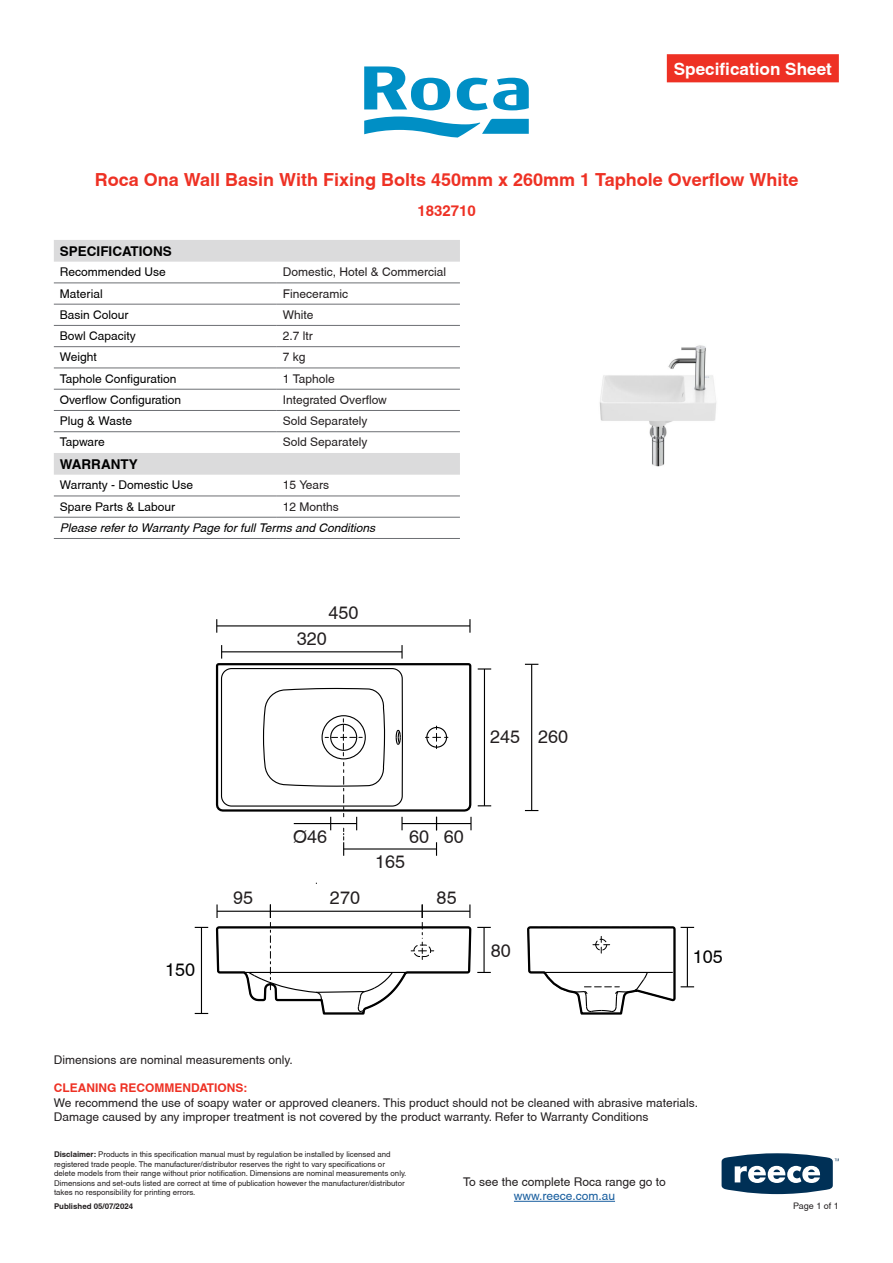
<style>
.page{position:relative;width:893px;height:1263px;background:#fff}
.page>*{position:absolute;margin:0;border:0;box-sizing:border-box;transform-origin:0 0}
.t1{font:700 18px "Helvetica";color:#ee3124}
.t2{font:18px "Helvetica";color:#231f20}
.t3{font:18px "Helvetica";letter-spacing:.005em;color:#000}
.t4{font:700 17.1px "Helvetica";color:#fff}
.t5{font:700 15px "Helvetica";color:#ee3124}
.t6{font:700 13.5px "Helvetica";color:#000}
.t7{font:12px/14.4px "Helvetica";color:#231f20}
.t8{font:12px "Helvetica";color:#000}
.t9{font:italic 12px "Helvetica";color:#000}
.t10{font:700 12px "Helvetica";color:#ee3124}
.t11{font:12px "Helvetica";color:#175d9e}
.t12{font:9px "Helvetica";color:#231f20}
.t13{font:7.8px/9.4px "Helvetica";color:#231f20}
.t14{font:700 7.8px "Helvetica";color:#231f20}
.s1{font-weight:700}
</style>
<div class="page">
<svg style="left:722px;top:1153px;width:117px;height:41px"></svg>
<div style="left:667px;top:54px;width:172px;height:28px;background:#ee3124"></div>
<svg style="left:469px;top:619px;width:1px;height:14px"></svg>
<svg style="left:216px;top:619px;width:1px;height:14px"></svg>
<hr style="left:217px;top:625px;width:253px;height:1px;background:#000">
<svg style="left:525px;top:664px;width:13px;height:1px"></svg>
<svg style="left:525px;top:810px;width:13px;height:1px"></svg>
<hr style="left:531px;top:664px;width:1px;height:146px;background:#000">
<svg style="left:195px;top:927px;width:13px;height:1px"></svg>
<svg style="left:195px;top:1013px;width:13px;height:1px"></svg>
<hr style="left:201px;top:927px;width:1px;height:86px;background:#000">
<svg style="left:215px;top:645px;width:276px;height:370px"></svg>
<svg style="left:527px;top:926px;width:167px;height:89px"></svg>
<hr style="left:514px;top:1201px;width:101px;height:1px;background:#175d9e">
<img style="left:599px;top:345px;width:117px;height:122px">
<svg style="left:364px;top:66px;width:86px;height:44px"></svg>
<svg style="left:364px;top:116px;width:165px;height:22px"></svg>
<svg style="left:457px;top:78px;width:72px;height:32px"></svg>
<svg style="left:54px;top:240px;width:406px;height:235px"></svg>
<hr style="left:54px;top:283px;width:223px;height:1px;background:#6d6f73">
<hr style="left:277px;top:283px;width:183px;height:1px;background:#6d6f73">
<hr style="left:54px;top:304px;width:223px;height:1px;background:#6d6f73">
<hr style="left:277px;top:304px;width:183px;height:1px;background:#6d6f73">
<hr style="left:54px;top:325px;width:223px;height:1px;background:#6d6f73">
<hr style="left:277px;top:325px;width:183px;height:1px;background:#6d6f73">
<hr style="left:54px;top:346px;width:223px;height:1px;background:#6d6f73">
<hr style="left:277px;top:346px;width:183px;height:1px;background:#6d6f73">
<hr style="left:54px;top:368px;width:223px;height:1px;background:#6d6f73">
<hr style="left:277px;top:368px;width:183px;height:1px;background:#6d6f73">
<hr style="left:54px;top:389px;width:223px;height:1px;background:#6d6f73">
<hr style="left:277px;top:389px;width:183px;height:1px;background:#6d6f73">
<hr style="left:54px;top:410px;width:223px;height:1px;background:#6d6f73">
<hr style="left:277px;top:410px;width:183px;height:1px;background:#6d6f73">
<hr style="left:54px;top:431px;width:223px;height:1px;background:#6d6f73">
<hr style="left:277px;top:431px;width:183px;height:1px;background:#6d6f73">
<hr style="left:54px;top:496px;width:223px;height:1px;background:#6d6f73">
<hr style="left:277px;top:496px;width:183px;height:1px;background:#6d6f73">
<hr style="left:54px;top:517px;width:223px;height:1px;background:#6d6f73">
<hr style="left:277px;top:517px;width:183px;height:1px;background:#6d6f73">
<hr style="left:54px;top:538px;width:223px;height:1px;background:#6d6f73">
<hr style="left:277px;top:538px;width:183px;height:1px;background:#6d6f73">
<h2 class="t4" style="left:674px;top:59px;width:160px">Specification Sheet</h2>
<h1 class="t1" style="left:95px;top:168px;width:705px">Roca Ona Wall Basin With Fixing Bolts 450mm x 260mm 1 Taphole Overflow White</h1>
<h3 class="t5" style="left:417px;top:202px;width:60px">1832710</h3>
<h3 class="t6" style="left:60px;top:243px;width:114px">SPECIFICATIONS</h3>
<h3 class="t8" style="left:60px;top:265px;width:108px">Recommended Use</h3>
<h3 class="t7" style="left:283px;top:265px;width:165px">Domestic, Hotel &amp; Commercial</h3>
<h3 class="t8" style="left:60px;top:286px;width:44px">Material</h3>
<h3 class="t7" style="left:283px;top:286px;width:67px">Fineceramic</h3>
<h3 class="t8" style="left:60px;top:308px;width:70px">Basin Colour</h3>
<h3 class="t7" style="left:283px;top:307px;width:32px">White</h3>
<h3 class="t8" style="left:60px;top:329px;width:77px">Bowl Capacity</h3>
<h3 class="t7" style="left:283px;top:329px;width:32px">2.7 ltr</h3>
<h3 class="t8" style="left:60px;top:350px;width:38px">Weight</h3>
<h3 class="t7" style="left:283px;top:350px;width:24px">7 kg</h3>
<h3 class="t8" style="left:60px;top:371px;width:118px">Taphole Configuration</h3>
<h3 class="t7" style="left:283px;top:371px;width:53px">1 Taphole</h3>
<h3 class="t8" style="left:60px;top:393px;width:123px">Overflow Configuration</h3>
<h3 class="t7" style="left:283px;top:392px;width:105px">Integrated Overflow</h3>
<h3 class="t8" style="left:60px;top:414px;width:74px">Plug &amp; Waste</h3>
<h3 class="t7" style="left:283px;top:414px;width:86px">Sold Separately</h3>
<h3 class="t8" style="left:60px;top:435px;width:47px">Tapware</h3>
<h3 class="t7" style="left:283px;top:435px;width:86px">Sold Separately</h3>
<h3 class="t6" style="left:60px;top:456px;width:79px">WARRANTY</h3>
<h3 class="t8" style="left:60px;top:478px;width:135px">Warranty - Domestic Use</h3>
<h3 class="t7" style="left:283px;top:478px;width:48px">15 Years</h3>
<h3 class="t8" style="left:60px;top:499px;width:117px">Spare Parts &amp; Labour</h3>
<h3 class="t7" style="left:283px;top:499px;width:58px">12 Months</h3>
<h3 class="t9" style="left:60px;top:521px;width:317px">Please refer to Warranty Page for full Terms and Conditions</h3>
<h1 class="t2" style="left:328px;top:602px;width:32px">450</h1>
<h1 class="t2" style="left:297px;top:628px;width:32px">320</h1>
<h1 class="t2" style="left:490px;top:726px;width:79px">245 260</h1>
<h1 class="t3" style="left:165px;top:959px;width:32px">150</h1>
<h1 class="t2" style="left:293px;top:826px;width:36px">Ø46</h1>
<h1 class="t2" style="left:409px;top:826px;width:56px">60 60</h1>
<h1 class="t2" style="left:375px;top:851px;width:32px">165</h1>
<h1 class="t2" style="left:233px;top:888px;width:22px">95</h1>
<h1 class="t2" style="left:330px;top:888px;width:32px">270</h1>
<h1 class="t2" style="left:437px;top:888px;width:22px">85</h1>
<h1 class="t2" style="left:491px;top:940px;width:22px">80</h1>
<h3 class="t7" style="left:54px;top:1053px;width:240px">Dimensions are nominal measurements only.</h3>
<h1 class="t3" style="left:693px;top:946px;width:32px">105</h1>
<h3 class="t10" style="left:54px;top:1080px;width:195px">CLEANING RECOMMENDATIONS:</h3>
<h3 class="t7" style="left:54px;top:1095px;width:646px">We recommend the use of soapy water or approved cleaners. This product should not be cleaned with abrasive materials.<br>Damage caused by any improper treatment is not covered by the product warranty. Refer to Warranty Conditions</h3>
<p class="t13" style="left:54px;top:1150px;width:354px"><span class="s1">Disclaimer:</span> Products in this specification manual must by regulation be installed by licensed and registered trade people. The manufacturer/distributor reserves the right to vary specifications or delete models from their range without prior notification. Dimensions are nominal measurements only.<br>Dimensions and set-outs listed are correct at time of publication however the manufacturer/distributor takes no responsibility for printing errors.</p>
<p class="t14" style="left:54px;top:1201px;width:81px">Published 05/07/2024</p>
<h3 class="t7" style="left:463px;top:1174px;width:204px">To see the complete Roca range go to</h3>
<h3 class="t11" style="left:514px;top:1189px;width:103px">www.reece.com.au</h3>
<p class="t12" style="left:793px;top:1200px;width:47px">Page 1 of 1</p>
</div>
